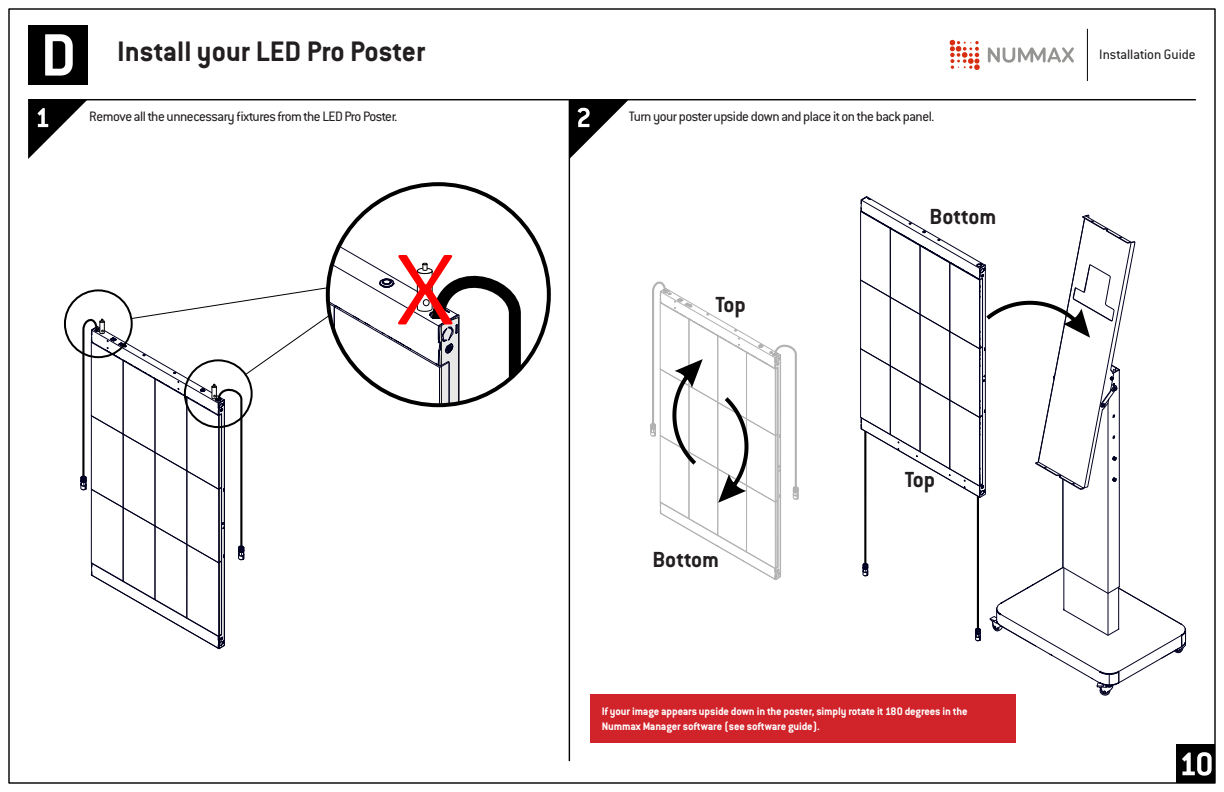
<style>
.page{position:relative;width:1224px;height:792px;background:#fff}
.page>*{position:absolute;margin:0;border:0;box-sizing:border-box;transform-origin:0 0}
.PageTitle{font:700 31px "Conduit ITC Std";color:#231f20}
.BoldText{font:700 24px "Conduit ITC Std";color:#231f20}
.Texte{font:15px "Conduit ITC Std";letter-spacing:-.03em;color:#231f20}
.Texte-2{font:15px "Conduit ITC Std";color:#231f20}
.WarningList{font:700 12px/14.4px "Conduit ITC Std";letter-spacing:-.01em;color:#fff}
</style>
<div class="page">
<hr style="left:28px;top:99px;width:1168px;height:1px;background:#000">
<div style="left:28px;top:25px;width:59px;height:60px;background:#000"></div>
<svg style="left:45px;top:34px;width:28px;height:42px"></svg>
<svg style="left:28px;top:100px;width:59px;height:59px"></svg>
<svg style="left:570px;top:100px;width:59px;height:59px"></svg>
<svg style="left:950px;top:40px;width:30px;height:30px"></svg>
<svg style="left:988px;top:47px;width:86px;height:16px"></svg>
<hr style="left:1087px;top:29px;width:1px;height:52px;background:#000">
<hr style="left:569px;top:100px;width:1px;height:661px;background:#000">
<div style="left:1177px;top:745px;width:38px;height:38px;background:#000"></div>
<svg style="left:1182px;top:752px;width:30px;height:24px"></svg>
<svg style="left:81px;top:184px;width:446px;height:465px"></svg>
<svg style="left:650px;top:281px;width:149px;height:299px"></svg>
<svg style="left:860px;top:196px;width:327px;height:499px"></svg>
<div style="left:590px;top:694px;width:426px;height:49px;background:#d1232a"></div>
<p class="PageTitle" style="left:117px;top:33px;width:310px">Install your LED Pro Poster</p>
<p class="Texte-2" style="left:1099px;top:46px;width:98px">Installation Guide</p>
<p class="Texte" style="left:89px;top:107px;width:310px">Remove all the unnecessary fixtures from the LED Pro Poster.</p>
<p class="Texte" style="left:629px;top:107px;width:307px">Turn your poster upside down and place it on the back panel.</p>
<p class="BoldText" style="left:715px;top:289px;width:32px">Top</p>
<p class="BoldText" style="left:652px;top:545px;width:68px">Bottom</p>
<p class="BoldText" style="left:930px;top:202px;width:68px">Bottom</p>
<p class="BoldText" style="left:905px;top:465px;width:32px">Top</p>
<p class="WarningList" style="left:602px;top:704px;width:367px">If your image appears upside down in the poster, simply rotate it 180 degrees in the<br>Nummax Manager software (see software guide).</p>
</div>
